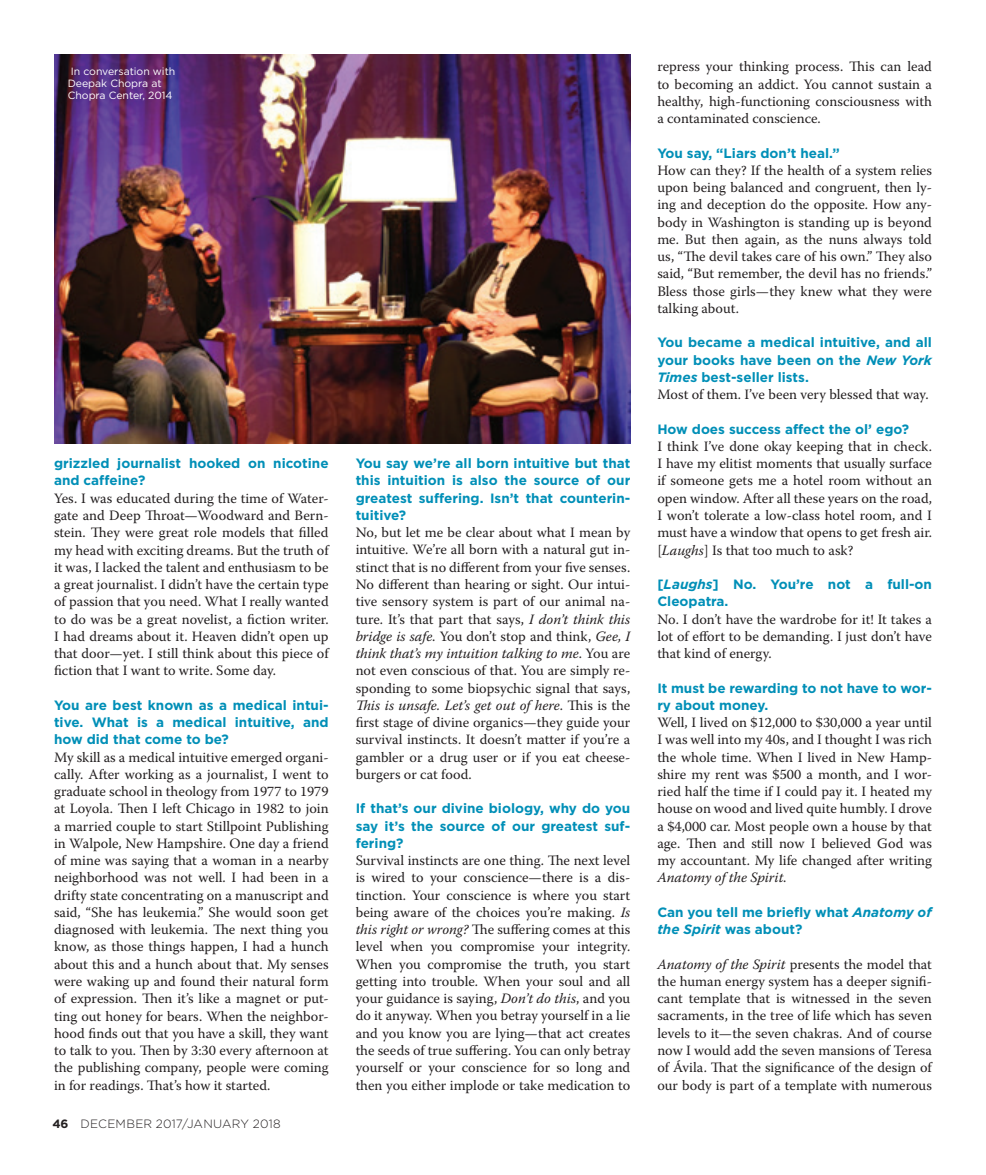
<style>
.page{position:relative;width:986px;height:1175px;background:#fff}
.page>*{position:absolute;margin:0;border:0;box-sizing:border-box;transform-origin:0 0}
.t1{font:14.25px/17.2px "Warnock Pro";color:#231f20;text-align:justify}
.t2{font:700 13.5px/17.2px "Gotham";color:#008fb7}
.t3{font:300 12px "Gotham";letter-spacing:.015em;color:#231f20}
.t4{font:10.5px/12px "Gotham";letter-spacing:-.005em;color:#fff}
.s1{font-weight:700}
.s2{font-style:italic}
</style>
<div class="page">
<img style="left:54px;top:54px;width:576px;height:390px">
<p class="t4" style="left:68px;top:65px;width:109px">In conversation with<br>Deepak Chopra at<br>Chopra Center, 2014</p>
<p class="t2" style="left:54px;top:454px;width:276px">grizzled journalist hooked on nicotine and caffeine?</p>
<p class="t1" style="left:54px;top:489px;width:276px">Yes. I was educated during the time of Water&shy;gate and Deep Throat—Woodward and Bern&shy;stein. They were great role models that filled my head with exciting dreams. But the truth of it was, I lacked the talent and enthusiasm to be a great journalist. I didn’t have the certain type of passion that you need. What I really wanted to do was be a great novelist, a fiction writer.<br>I had dreams about it. Heaven didn’t open up that door—yet. I still think about this piece of fiction that I want to write. Some day.</p>
<p class="t2" style="left:54px;top:696px;width:276px;text-align:justify">You are best known as a medical intui&shy;tive. What is a medical intuitive, and how did that come to be?</p>
<p class="t1" style="left:54px;top:748px;width:276px">My skill as a medical intuitive emerged organi&shy;cally. After working as a journalist, I went to graduate school in theology from 1977 to 1979 at Loyola. Then I left Chicago in 1982 to join a married couple to start Stillpoint Publishing in Walpole, New Hampshire. One day a friend of mine was saying that a woman in a nearby neighborhood was not well. I had been in a drifty state concentrating on a manuscript and said, “She has leukemia.” She would soon get diagnosed with leukemia. The next thing you know, as those things happen, I had a hunch about this and a hunch about that. My senses were waking up and found their natural form of expression. Then it’s like a magnet or put&shy;ting out honey for bears. When the neighbor&shy;hood finds out that you have a skill, they want to talk to you. Then by 3:30 every afternoon at the publishing company, people were coming in for readings. That’s how it started.</p>
<p class="t3" style="left:52px;top:1116px;width:230px"><span class="s1">46</span> DECEMBER 2017/JANUARY 2018</p>
<p class="t2" style="left:356px;top:454px;width:276px;text-align:justify">You say we’re all born intuitive but that this intuition is also the source of our greatest suffering. Isn’t that counterin&shy;tuitive?</p>
<p class="t1" style="left:356px;top:523px;width:276px">No, but let me be clear about what I mean by intuitive. We’re all born with a natural gut in&shy;stinct that is no different from your five senses.<br>No different than hearing or sight. Our intui&shy;tive sensory system is part of our animal na&shy;ture. It’s that part that says, <span class="s2">I don’t think this bridge is safe</span>. You don’t stop and think, <span class="s2">Gee, I think that’s my intuition talking to me</span>. You are not even conscious of that. You are simply re&shy;sponding to some biopsychic signal that says, <span class="s2">This is unsafe. Let’s get out of here</span>. This is the first stage of divine organics—they guide your survival instincts. It doesn’t matter if you’re a gambler or a drug user or if you eat cheese&shy;burgers or cat food.</p>
<p class="t2" style="left:356px;top:799px;width:276px;text-align:justify">If that’s our divine biology, why do you say it’s the source of our greatest suf&shy;fering?</p>
<p class="t1" style="left:356px;top:851px;width:276px">Survival instincts are one thing. The next level is wired to your conscience—there is a dis&shy;tinction. Your conscience is where you start being aware of the choices you’re making. <span class="s2">Is this right or wrong?</span> The suffering comes at this level when you compromise your integrity.<br>When you compromise the truth, you start getting into trouble. When your soul and all your guidance is saying, <span class="s2">Don’t do this</span>, and you do it anyway. When you betray yourself in a lie and you know you are lying—that act creates the seeds of true suffering. You can only betray yourself or your conscience for so long and then you either implode or take medication to</p>
<p class="t1" style="left:657px;top:58px;width:276px">repress your thinking process. This can lead to becoming an addict. You cannot sustain a healthy, high-functioning consciousness with a contaminated conscience.</p>
<p class="t2" style="left:657px;top:144px;width:184px">You say, “Liars don’t heal.”</p>
<p class="t1" style="left:657px;top:161px;width:276px">How can they? If the health of a system relies upon being balanced and congruent, then ly&shy;ing and deception do the opposite. How any&shy;body in Washington is standing up is beyond me. But then again, as the nuns always told us, “The devil takes care of his own.” They also said, “But remember, the devil has no friends.” Bless those girls—they knew what they were talking about.</p>
<p class="t2" style="left:657px;top:334px;width:276px;text-align:justify">You became a medical intuitive, and all your books have been on the <span class="s2">New York Times</span> best-seller lists.</p>
<p class="t1" style="left:657px;top:385px;width:273px">Most of them. I’ve been very blessed that way.</p>
<p class="t2" style="left:657px;top:420px;width:253px">How does success affect the ol’ ego?</p>
<p class="t1" style="left:657px;top:437px;width:276px">I think I’ve done okay keeping that in check.<br>I have my elitist moments that usually surface if someone gets me a hotel room without an open window. After all these years on the road, I won’t tolerate a low-class hotel room, and I must have a window that opens to get fresh air. [<span class="s2">Laughs</span>] Is that too much to ask?</p>
<p class="t2" style="left:657px;top:575px;width:276px">[<span class="s2">Laughs</span>] No. You’re not a full-on<br>Cleopatra.</p>
<p class="t1" style="left:657px;top:610px;width:276px">No. I don’t have the wardrobe for it! It takes a lot of effort to be demanding. I just don’t have that kind of energy.</p>
<p class="t2" style="left:657px;top:679px;width:276px">It must be rewarding to not have to wor&shy;ry about money.</p>
<p class="t1" style="left:657px;top:713px;width:276px">Well, I lived on $12,000 to $30,000 a year until I was well into my 40s, and I thought I was rich the whole time. When I lived in New Hamp&shy;shire my rent was $500 a month, and I wor&shy;ried half the time if I could pay it. I heated my house on wood and lived quite humbly. I drove a $4,000 car. Most people own a house by that age. Then and still now I believed God was my accountant. My life changed after writing <span class="s2">Anatomy of the Spirit</span>.</p>
<p class="t2" style="left:657px;top:903px;width:276px">Can you tell me briefly what <span class="s2">Anatomy of the Spirit</span> was about?</p>
<p class="t1" style="left:657px;top:955px;width:276px"><span class="s2">Anatomy of the Spirit</span> presents the model that the human energy system has a deeper signifi&shy;cant template that is witnessed in the seven sacraments, in the tree of life which has seven levels to it—the seven chakras. And of course now I would add the seven mansions of Teresa of Ávila. That the significance of the design of our body is part of a template with numerous</p>
</div>
